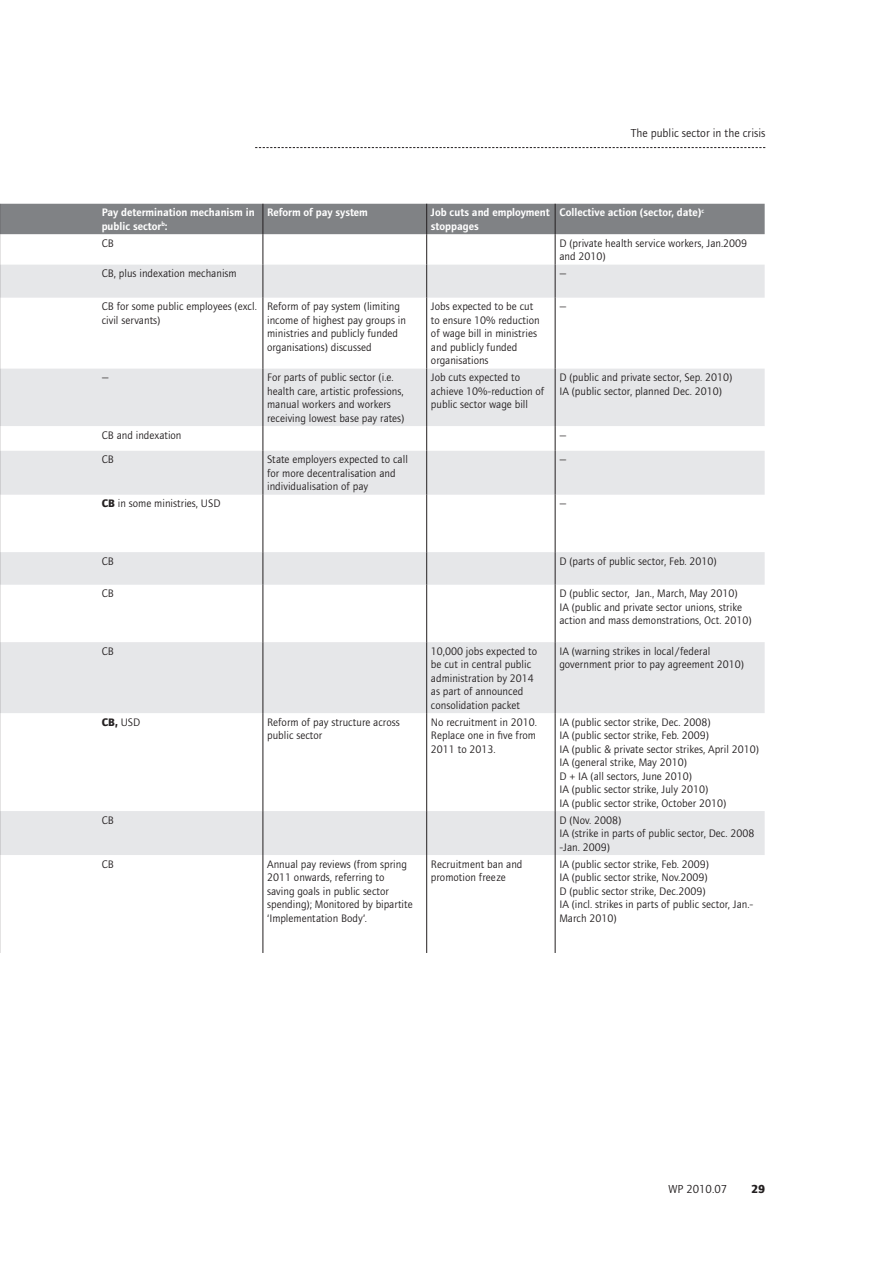
<style>
.page{position:relative;width:893px;height:1263px;background:#fff}
.page>*{position:absolute;margin:0;border:0;box-sizing:border-box;transform-origin:0 0}
.t1{font:12px "Foundry Journal";color:#231f20}
.t2{font:700 12px "Foundry Journal";color:#231f20}
.t3{font:11.25px/13.5px "Foundry Journal";color:#231f20}
.t4{font:600 11.25px/13.5px "Foundry Journal";color:#fff}
.t5{font:700 11.25px "Foundry Journal";color:#231f20}
.s1{font-weight:700}
.s2{font-weight:400}
</style>
<div class="page">
<div style="left:1px;top:204px;width:764px;height:30px;background:#808285"></div>
<svg style="left:1px;top:265px;width:764px;height:590px"></svg>
<hr style="left:0;top:204px;width:1px;height:30px;background:#231f20">
<hr style="left:263px;top:204px;width:1px;height:30px;background:#231f20">
<hr style="left:426px;top:204px;width:1px;height:30px;background:#231f20">
<hr style="left:555px;top:204px;width:1px;height:30px;background:#231f20">
<hr style="left:0;top:234px;width:1px;height:31px;background:#231f20">
<hr style="left:263px;top:234px;width:1px;height:31px;background:#231f20">
<hr style="left:426px;top:234px;width:1px;height:31px;background:#231f20">
<hr style="left:555px;top:234px;width:1px;height:31px;background:#231f20">
<hr style="left:0;top:265px;width:1px;height:33px;background:#231f20">
<hr style="left:263px;top:265px;width:1px;height:33px;background:#231f20">
<hr style="left:426px;top:265px;width:1px;height:33px;background:#231f20">
<hr style="left:555px;top:265px;width:1px;height:33px;background:#231f20">
<hr style="left:0;top:298px;width:1px;height:71px;background:#231f20">
<hr style="left:263px;top:298px;width:1px;height:71px;background:#231f20">
<hr style="left:426px;top:298px;width:1px;height:71px;background:#231f20">
<hr style="left:555px;top:298px;width:1px;height:71px;background:#231f20">
<hr style="left:0;top:369px;width:1px;height:57px;background:#231f20">
<hr style="left:263px;top:369px;width:1px;height:57px;background:#231f20">
<hr style="left:426px;top:369px;width:1px;height:57px;background:#231f20">
<hr style="left:555px;top:369px;width:1px;height:57px;background:#231f20">
<svg style="left:0;top:426px;width:1px;height:25px"></svg>
<svg style="left:263px;top:426px;width:1px;height:25px"></svg>
<svg style="left:426px;top:426px;width:1px;height:25px"></svg>
<svg style="left:555px;top:426px;width:1px;height:25px"></svg>
<hr style="left:0;top:451px;width:1px;height:44px;background:#231f20">
<hr style="left:263px;top:451px;width:1px;height:44px;background:#231f20">
<hr style="left:426px;top:451px;width:1px;height:44px;background:#231f20">
<hr style="left:555px;top:451px;width:1px;height:44px;background:#231f20">
<hr style="left:0;top:495px;width:1px;height:57px;background:#231f20">
<hr style="left:263px;top:495px;width:1px;height:57px;background:#231f20">
<hr style="left:426px;top:495px;width:1px;height:57px;background:#231f20">
<hr style="left:555px;top:495px;width:1px;height:57px;background:#231f20">
<hr style="left:0;top:552px;width:1px;height:33px;background:#231f20">
<hr style="left:263px;top:552px;width:1px;height:33px;background:#231f20">
<hr style="left:426px;top:552px;width:1px;height:33px;background:#231f20">
<hr style="left:555px;top:552px;width:1px;height:33px;background:#231f20">
<hr style="left:0;top:585px;width:1px;height:57px;background:#231f20">
<hr style="left:263px;top:585px;width:1px;height:57px;background:#231f20">
<hr style="left:426px;top:585px;width:1px;height:57px;background:#231f20">
<hr style="left:555px;top:585px;width:1px;height:57px;background:#231f20">
<hr style="left:0;top:642px;width:1px;height:71px;background:#231f20">
<hr style="left:263px;top:642px;width:1px;height:71px;background:#231f20">
<hr style="left:426px;top:642px;width:1px;height:71px;background:#231f20">
<hr style="left:555px;top:642px;width:1px;height:71px;background:#231f20">
<hr style="left:0;top:713px;width:1px;height:98px;background:#231f20">
<hr style="left:263px;top:713px;width:1px;height:98px;background:#231f20">
<hr style="left:426px;top:713px;width:1px;height:98px;background:#231f20">
<hr style="left:555px;top:713px;width:1px;height:98px;background:#231f20">
<hr style="left:0;top:811px;width:1px;height:44px;background:#231f20">
<hr style="left:263px;top:811px;width:1px;height:44px;background:#231f20">
<hr style="left:426px;top:811px;width:1px;height:44px;background:#231f20">
<hr style="left:555px;top:811px;width:1px;height:44px;background:#231f20">
<hr style="left:0;top:855px;width:1px;height:98px;background:#231f20">
<hr style="left:263px;top:855px;width:1px;height:98px;background:#231f20">
<hr style="left:426px;top:855px;width:1px;height:98px;background:#231f20">
<hr style="left:555px;top:855px;width:1px;height:98px;background:#231f20">
<svg style="left:255px;top:147px;width:510px;height:1px"></svg>
<p class="t1" style="left:631px;top:126px;width:136px">The public sector in the crisis</p>
<p class="t4" style="left:102px;top:206px;width:154px">Pay determination mechanism in public sector<sup>b</sup>:</p>
<p class="t4" style="left:267px;top:206px;width:102px">Reform of pay system</p>
<p class="t4" style="left:431px;top:206px;width:120px">Job cuts and employment stoppages</p>
<p class="t4" style="left:559px;top:206px;width:146px">Collective action (sector, date)<sup>c</sup></p>
<p class="t3" style="left:102px;top:236px;width:14px">CB</p>
<p class="t3" style="left:559px;top:236px;width:189px">D (private health service workers, Jan.2009 and 2010)</p>
<p class="t3" style="left:102px;top:267px;width:137px">CB, plus indexation mechanism</p>
<p class="t3" style="left:559px;top:267px;width:9px">—</p>
<p class="t3" style="left:102px;top:300px;width:157px">CB for some public employees (excl. civil servants)</p>
<p class="t3" style="left:267px;top:300px;width:140px">Reform of pay system (limiting income of highest pay groups in ministries and publicly funded organisations) discussed</p>
<p class="t3" style="left:431px;top:300px;width:110px">Jobs expected to be cut to ensure 10% reduction of wage bill in ministries and publicly funded organisations</p>
<p class="t3" style="left:559px;top:300px;width:9px">—</p>
<p class="t3" style="left:102px;top:371px;width:9px">—</p>
<p class="t3" style="left:267px;top:371px;width:139px">For parts of public sector (i.e. health care, artistic professions, manual workers and workers receiving lowest base pay rates)</p>
<p class="t3" style="left:431px;top:371px;width:115px">Job cuts expected to achieve 10%-reduction of public sector wage bill</p>
<p class="t3" style="left:559px;top:371px;width:174px">D (public and private sector, Sep. 2010)<br>IA (public sector, planned Dec. 2010)</p>
<p class="t3" style="left:102px;top:428px;width:81px">CB and indexation</p>
<p class="t3" style="left:559px;top:428px;width:9px">—</p>
<p class="t3" style="left:102px;top:453px;width:14px">CB</p>
<p class="t3" style="left:267px;top:453px;width:142px">State employers expected to call for more decentralisation and individualisation of pay</p>
<p class="t3" style="left:559px;top:453px;width:9px">—</p>
<p class="t3" style="left:102px;top:497px;width:120px"><span class="s1">CB</span> in some ministries, USD</p>
<p class="t3" style="left:559px;top:497px;width:9px">—</p>
<p class="t3" style="left:102px;top:554px;width:14px">CB</p>
<p class="t3" style="left:559px;top:554px;width:159px">D (parts of public sector, Feb. 2010)</p>
<p class="t3" style="left:102px;top:587px;width:14px">CB</p>
<p class="t3" style="left:559px;top:587px;width:194px">D (public sector, Jan., March, May 2010)<br>IA (public and private sector unions, strike action and mass demonstrations, Oct. 2010)</p>
<p class="t3" style="left:102px;top:644px;width:14px">CB</p>
<p class="t3" style="left:431px;top:644px;width:108px">10,000 jobs expected to be cut in central public administration by 2014 as part of announced consolidation packet</p>
<p class="t3" style="left:559px;top:644px;width:186px">IA (warning strikes in local/federal government prior to pay agreement 2010)</p>
<p class="t5" style="left:102px;top:715px;width:40px">CB, <span class="s2">USD</span></p>
<p class="t3" style="left:267px;top:715px;width:134px">Reform of pay structure across public sector</p>
<p class="t3" style="left:431px;top:715px;width:108px;text-align:justify">No recruitment in 2010.<br>Replace one in five from 2011 to 2013.</p>
<p class="t3" style="left:559px;top:715px;width:201px">IA (public sector strike, Dec. 2008)<br>IA (public sector strike, Feb. 2009)<br>IA (public &amp; private sector strikes, April 2010)<br>IA (general strike, May 2010)<br>D + IA (all sectors, June 2010)<br>IA (public sector strike, July 2010)<br>IA (public sector strike, October 2010)</p>
<p class="t3" style="left:102px;top:813px;width:14px">CB</p>
<p class="t3" style="left:559px;top:813px;width:197px">D (Nov. 2008)<br>IA (strike in parts of public sector, Dec. 2008 -Jan. 2009)</p>
<p class="t3" style="left:102px;top:857px;width:14px">CB</p>
<p class="t3" style="left:267px;top:857px;width:147px">Annual pay reviews (from spring<br>2011 onwards, referring to saving goals in public sector spending); Monitored by bipartite ‘Implementation Body’.</p>
<p class="t3" style="left:431px;top:857px;width:93px">Recruitment ban and promotion freeze</p>
<p class="t3" style="left:559px;top:857px;width:196px">IA (public sector strike, Feb. 2009)<br>IA (public sector strike, Nov.2009)<br>D (public sector strike, Dec.2009)<br>IA (incl. strikes in parts of public sector, Jan.- March 2010)</p>
<p class="t1" style="left:669px;top:1182px;width:60px">WP 2010.07</p>
<p class="t2" style="left:751px;top:1182px;width:16px">29</p>
</div>
